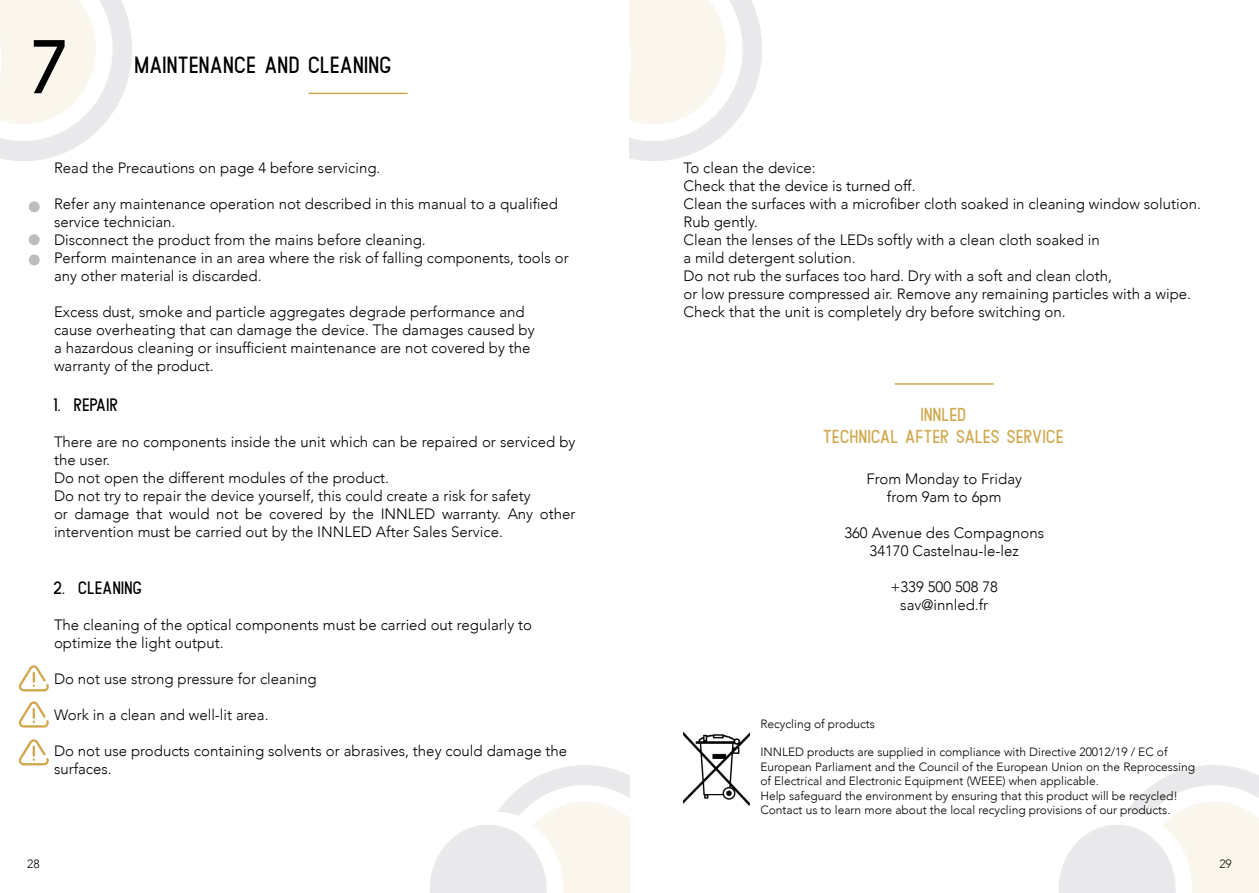
<style>
.page{position:relative;width:1259px;height:893px;background:#fff}
.page>*{position:absolute;margin:0;border:0;box-sizing:border-box;transform-origin:0 0}
.t1{font:75.9px "Bledug";color:#000}
.t2{font:23.4px "Bledug";color:#000}
.t3{font:18.75px/22.5px "Bledug";color:#d0a950;text-align:center}
.t4{font:18px "Bledug";color:#000}
.t5{font:300 15px/18px "Avenir";color:#000}
.t6{font:300 12px/14.4px "Avenir";color:#000}
</style>
<div class="page">
<hr style="left:308px;top:93px;width:99px;height:1px;background:#d1a84f">
<div style="left:29px;top:201px;width:11px;height:11px;background:#bdbdbd;border-radius:50%"></div>
<div style="left:29px;top:254px;width:11px;height:11px;background:#bdbdbd;border-radius:50%"></div>
<div style="left:29px;top:234px;width:11px;height:11px;background:#bdbdbd;border-radius:50%"></div>
<svg style="left:19px;top:665px;width:30px;height:26px"></svg>
<svg style="left:19px;top:701px;width:30px;height:27px"></svg>
<svg style="left:19px;top:739px;width:30px;height:26px"></svg>
<img style="left:683px;top:731px;width:66px;height:75px">
<hr style="left:894px;top:383px;width:99px;height:2px;background:#d1a84f">
<h1 class="t1" style="left:34px;top:23px;width:40px">7</h1>
<h2 class="t2" style="left:135px;top:51px;width:259px">MAINTENANCE AND CLEANING</h2>
<p class="t5" style="left:54px;top:159px;width:328px">Read the Precautions on page 4 before servicing.</p>
<p class="t5" style="left:54px;top:195px;width:516px">Refer any maintenance operation not described in this manual to a qualified service technician.<br>Disconnect the product from the mains before cleaning.<br>Perform maintenance in an area where the risk of falling components, tools or any other material is discarded.</p>
<p class="t5" style="left:54px;top:303px;width:482px">Excess dust, smoke and particle aggregates degrade performance and cause overheating that can damage the device. The damages caused by a hazardous cleaning or insufficient maintenance are not covered by the warranty of the product.</p>
<p class="t4" style="left:54px;top:394px;width:67px">1. REPAIR</p>
<p class="t5" style="left:54px;top:432px;width:523px">There are no components inside the unit which can be repaired or serviced by the user.<br>Do not open the different modules of the product.<br>Do not try to repair the device yourself, this could create a risk for safety<br>or damage that would not be covered by the INNLED warranty. Any other intervention must be carried out by the INNLED After Sales Service.</p>
<p class="t4" style="left:54px;top:578px;width:90px">2. CLEANING</p>
<p class="t5" style="left:54px;top:616px;width:480px">The cleaning of the optical components must be carried out regularly to optimize the light output.</p>
<p class="t5" style="left:54px;top:670px;width:264px">Do not use strong pressure for cleaning</p>
<p class="t5" style="left:54px;top:706px;width:216px">Work in a clean and well-lit area.</p>
<p class="t5" style="left:54px;top:742px;width:515px">Do not use products containing solvents or abrasives, they could damage the surfaces.</p>
<p class="t5" style="left:683px;top:159px;width:519px">To clean the device:<br>Check that the device is turned off.<br>Clean the surfaces with a microfiber cloth soaked in cleaning window solution.<br>Rub gently.<br>Clean the lenses of the LEDs softly with a clean cloth soaked in<br>a mild detergent solution.<br>Do not rub the surfaces too hard. Dry with a soft and clean cloth,<br>or low pressure compressed air. Remove any remaining particles with a wipe.<br>Check that the unit is completely dry before switching on.</p>
<p class="t3" style="left:824px;top:402px;width:242px">INNLED<br>TECHNICAL AFTER SALES SERVICE</p>
<p class="t5" style="left:866px;top:470px;width:157px;text-align:center">From Monday to Friday from 9am to 6pm</p>
<p class="t5" style="left:844px;top:524px;width:201px;text-align:center">360 Avenue des Compagnons<br>34170 Castelnau-le-lez</p>
<p class="t5" style="left:890px;top:578px;width:109px;text-align:center">+339 500 508 78 sav@innled.fr</p>
<p class="t6" style="left:760px;top:716px;width:116px">Recycling of products</p>
<p class="t6" style="left:760px;top:745px;width:436px">INNLED products are supplied in compliance with Directive 20012/19 / EC of European Parliament and the Council of the European Union on the Reprocessing of Electrical and Electronic Equipment (WEEE) when applicable.<br>Help safeguard the environment by ensuring that this product will be recycled!<br>Contact us to learn more about the local recycling provisions of our products.</p>
<p class="t6" style="left:27px;top:857px;width:14px">28</p>
<p class="t6" style="left:1219px;top:857px;width:14px">29</p>
</div>
